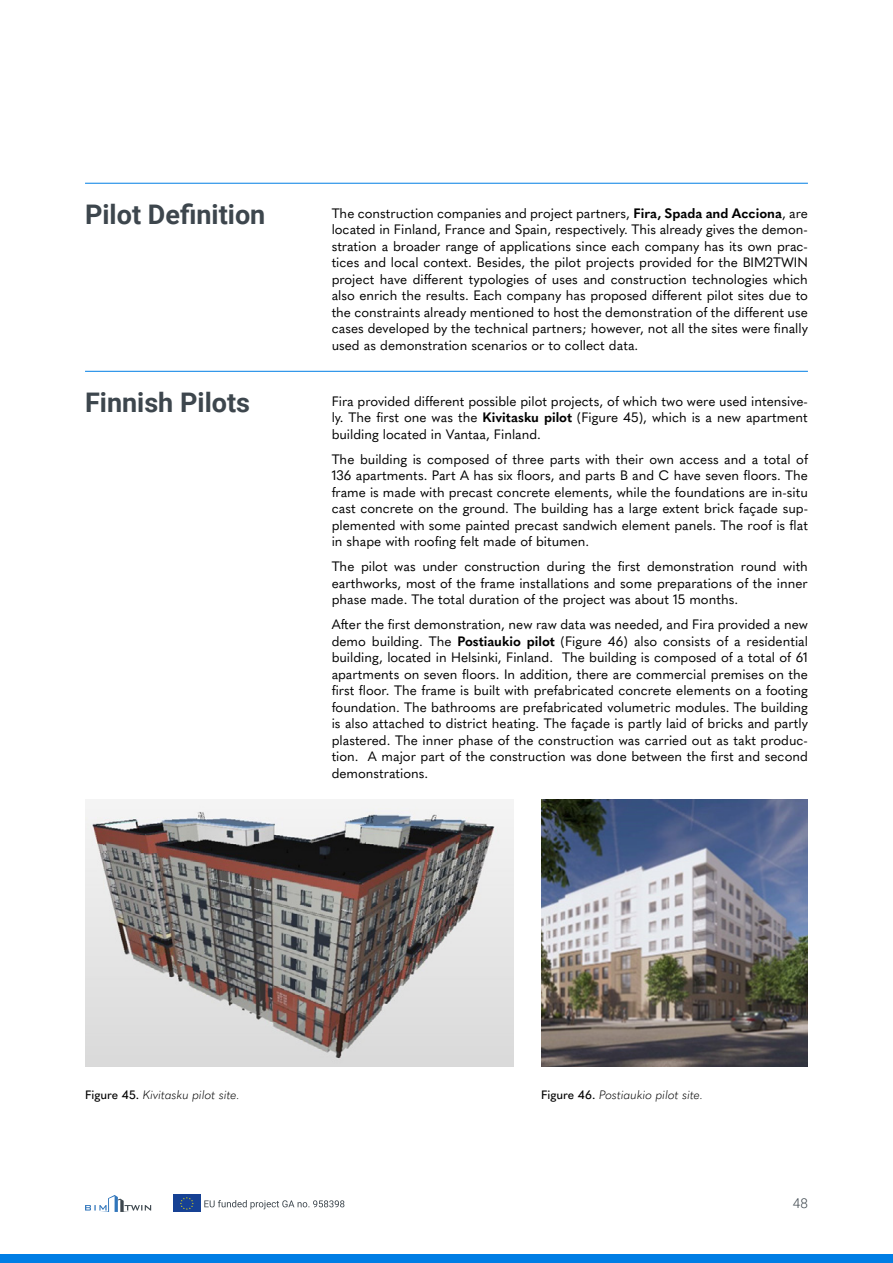
<style>
.page{position:relative;width:893px;height:1263px;background:#fff}
.page>*{position:absolute;margin:0;border:0;box-sizing:border-box;transform-origin:0 0}
.t1{font:700 27px "Roboto";color:#3d464d}
.t2{font:13.5px/16.5px "Quasimoda";color:#000;text-align:justify}
.t3{font:300 13.5px "Roboto";color:#3d464d}
.t4{font:italic 300 12px "Quasimoda";color:#000}
.s1{font-weight:700}
.s2{font-weight:500;font-style:normal}
</style>
<div class="page">
<div style="left:173px;top:1195px;width:27px;height:17px;background:#164194"></div>
<svg style="left:180px;top:1197px;width:14px;height:13px"></svg>
<svg style="left:204px;top:1200px;width:140px;height:9px"></svg>
<svg style="left:85px;top:1195px;width:66px;height:17px"></svg>
<div style="left:0;top:1254px;width:893px;height:9px;background:#007ee5"></div>
<hr style="left:85px;top:183px;width:723px;height:1px;background:#007ee5">
<hr style="left:85px;top:371px;width:723px;height:1px;background:#007ee5">
<img style="left:85px;top:799px;width:428px;height:267px">
<img style="left:541px;top:799px;width:267px;height:267px">
<h1 class="t1" style="left:85px;top:196px;width:182px">Pilot Definition</h1>
<h1 class="t1" style="left:85px;top:384px;width:167px">Finnish Pilots</h1>
<p class="t2" style="left:332px;top:204px;width:478px">The construction companies and project partners, <span class="s1">Fira, Spada and Acciona</span>, are located in Finland, France and Spain, respectively. This already gives the demon&shy;stration a broader range of applications since each company has its own prac&shy;tices and local context. Besides, the pilot projects provided for the BIM2TWIN project have different typologies of uses and construction technologies which also enrich the results. Each company has proposed different pilot sites due to the constraints already mentioned to host the demonstration of the different use cases developed by the technical partners; however, not all the sites were finally used as demonstration scenarios or to collect data.</p>
<p class="t2" style="left:332px;top:392px;width:478px">Fira provided different possible pilot projects, of which two were used intensive&shy;ly. The first one was the <span class="s1">Kivitasku pilot</span> (Figure 45), which is a new apartment building located in Vantaa, Finland.</p>
<p class="t2" style="left:332px;top:450px;width:478px">The building is composed of three parts with their own access and a total of 136 apartments. Part A has six floors, and parts B and C have seven floors. The frame is made with precast concrete elements, while the foundations are in-situ cast concrete on the ground. The building has a large extent brick façade sup&shy;plemented with some painted precast sandwich element panels. The roof is flat in shape with roofing felt made of bitumen.</p>
<p class="t2" style="left:332px;top:557px;width:478px">The pilot was under construction during the first demonstration round with earthworks, most of the frame installations and some preparations of the inner phase made. The total duration of the project was about 15 months.</p>
<p class="t2" style="left:332px;top:615px;width:478px">After the first demonstration, new raw data was needed, and Fira provided a new demo building. The <span class="s1">Postiaukio pilot</span> (Figure 46) also consists of a residential building, located in Helsinki, Finland. The building is composed of a total of 61 apartments on seven floors. In addition, there are commercial premises on the first floor. The frame is built with prefabricated concrete elements on a footing foundation. The bathrooms are prefabricated volumetric modules. The building is also attached to district heating. The façade is partly laid of bricks and partly plastered. The inner phase of the construction was carried out as takt produc&shy;tion. A major part of the construction was done between the first and second demonstrations.</p>
<p class="t4" style="left:85px;top:1085px;width:156px"><span class="s2">Figure 45.</span> Kivitasku pilot site.</p>
<p class="t4" style="left:541px;top:1085px;width:164px"><span class="s2">Figure 46.</span> Postiaukio pilot site.</p>
<p class="t3" style="left:793px;top:1193px;width:16px">48</p>
</div>
